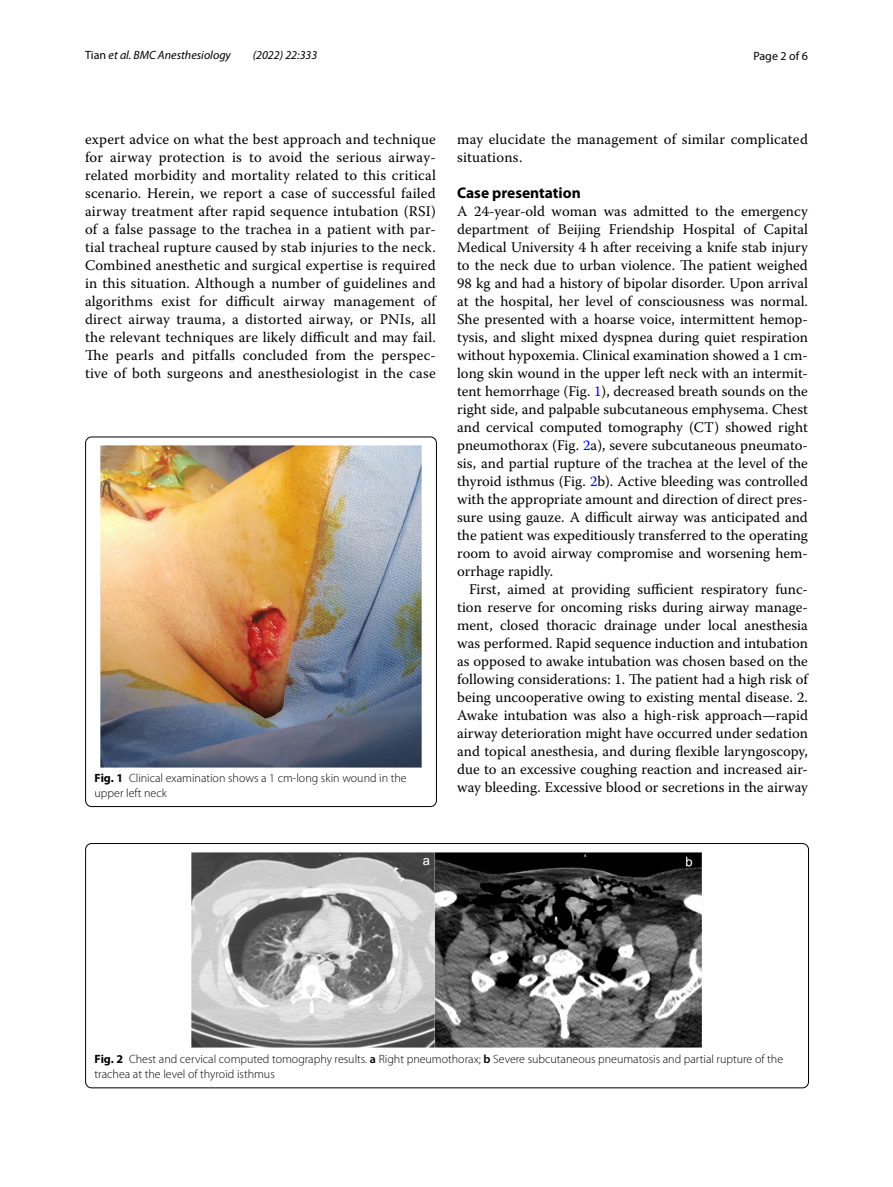
<style>
.page{position:relative;width:893px;height:1187px;background:#fff}
.page>*{position:absolute;margin:0;border:0;box-sizing:border-box;transform-origin:0 0}
.t1{font:700 15.45px "Myriad Pro";color:#000}
.t2{font:14.7px/18px "Warnock Pro";letter-spacing:.01em;color:#000;text-align:justify}
.t3{font:300 12px/15px "Myriad Pro";color:#000}
.t4{font:italic 12px "Myriad Pro";color:#000}
.t5{font:12px "Myriad Pro";color:#000}
.s1{font-style:normal}
.s2{color:#00f}
.s3{font-weight:700}
.s4{font-weight:600}
</style>
<div class="page">
<img style="left:100px;top:446px;width:322px;height:321px">
<div style="left:85px;top:437px;width:352px;height:369px;border:1px solid #000;border-radius:6px"></div>
<img style="left:192px;top:852px;width:510px;height:195px">
<div style="left:85px;top:843px;width:724px;height:244px;border:1px solid #000;border-radius:6px"></div>
<p class="t4" style="left:85px;top:48px;width:147px"><span class="s1">Tian</span> et al. BMC Anesthesiology</p>
<p class="t4" style="left:253px;top:48px;width:66px">(2022) 22:333</p>
<p class="t5" style="left:753px;top:48px;width:56px">Page 2 of 6</p>
<p class="t2" style="left:85px;top:130px;width:352px">expert advice on what the best approach and technique for airway protection is to avoid the serious airway&shy;related morbidity and mortality related to this critical scenario. Herein, we report a case of successful failed airway treatment after rapid sequence intubation (RSI) of a false passage to the trachea in a patient with par&shy;tial tracheal rupture caused by stab injuries to the neck.<br>Combined anesthetic and surgical expertise is required in this situation. Although a number of guidelines and algorithms exist for difficult airway management of direct airway trauma, a distorted airway, or PNIs, all the relevant techniques are likely difficult and may fail.<br>The pearls and pitfalls concluded from the perspec&shy;tive of both surgeons and anesthesiologist in the case</p>
<p class="t2" style="left:457px;top:130px;width:352px">may elucidate the management of similar complicated situations.</p>
<p class="t1" style="left:457px;top:182px;width:125px">Case presentation</p>
<p class="t2" style="left:457px;top:202px;width:352px">A 24-year-old woman was admitted to the emergency department of Beijing Friendship Hospital of Capital Medical University 4 h after receiving a knife stab injury to the neck due to urban violence. The patient weighed 98 kg and had a history of bipolar disorder. Upon arrival at the hospital, her level of consciousness was normal.<br>She presented with a hoarse voice, intermittent hemop&shy;tysis, and slight mixed dyspnea during quiet respiration without hypoxemia. Clinical examination showed a 1 cm&shy;long skin wound in the upper left neck with an intermit&shy;tent hemorrhage (Fig. <span class="s2">1</span>), decreased breath sounds on the right side, and palpable subcutaneous emphysema. Chest and cervical computed tomography (CT) showed right pneumothorax (Fig. <span class="s2">2</span>a), severe subcutaneous pneumato&shy;sis, and partial rupture of the trachea at the level of the thyroid isthmus (Fig. <span class="s2">2</span>b). Active bleeding was controlled with the appropriate amount and direction of direct pres&shy;sure using gauze. A difficult airway was anticipated and the patient was expeditiously transferred to the operating room to avoid airway compromise and worsening hem&shy;orrhage rapidly.</p>
<p class="t2" style="left:457px;top:580px;width:352px;text-indent:12px">First, aimed at providing sufficient respiratory func&shy;tion reserve for oncoming risks during airway manage&shy;ment, closed thoracic drainage under local anesthesia was performed. Rapid sequence induction and intubation as opposed to awake intubation was chosen based on the following considerations: 1. The patient had a high risk of being uncooperative owing to existing mental disease. 2.<br>Awake intubation was also a high-risk approach—rapid airway deterioration might have occurred under sedation and topical anesthesia, and during flexible laryngoscopy, due to an excessive coughing reaction and increased air&shy;way bleeding. Excessive blood or secretions in the airway</p>
<p class="t3" style="left:95px;top:771px;width:314px"><span class="s3">Fig. 1</span> Clinical examination shows a 1 cm-long skin wound in the upper left neck</p>
<p class="t3" style="left:95px;top:1051px;width:690px"><span class="s3">Fig. 2</span> Chest and cervical computed tomography results. <span class="s4">a</span> Right pneumothorax; <span class="s4">b</span> Severe subcutaneous pneumatosis and partial rupture of the trachea at the level of thyroid isthmus</p>
</div>
